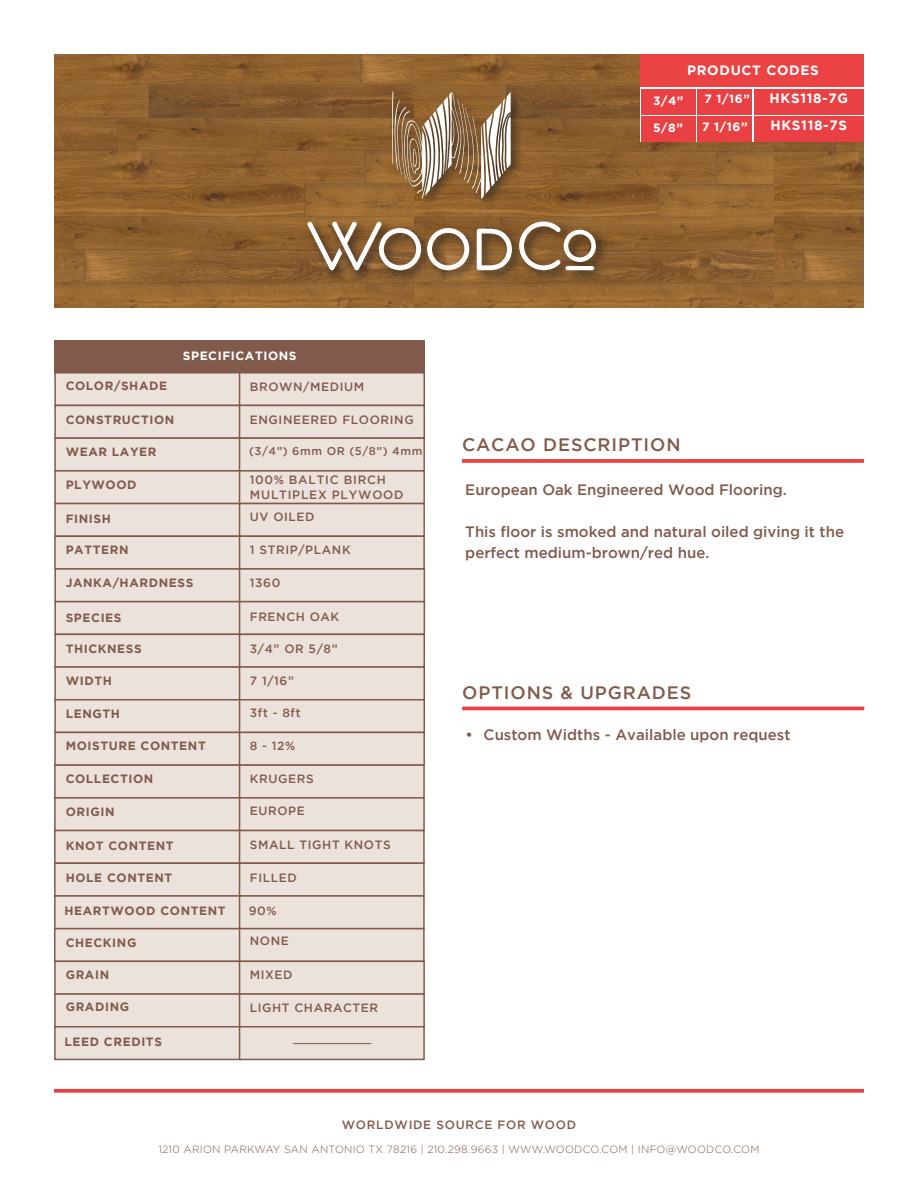
<style>
.page{position:relative;width:918px;height:1188px;background:#fff}
.page>*{position:absolute;margin:0;border:0;box-sizing:border-box;transform-origin:0 0}
.t1{font:500 18px "Gotham";letter-spacing:.05em;color:#825a4c}
.t2{font:500 15px/21px "Gotham";color:#825a4c}
.t3{font:700 13.5px "Gotham";letter-spacing:.05em;color:#fff}
.t4{font:500 12px/14.4px "Gotham";letter-spacing:.05em;color:#825a4c}
.t5{font:700 12px "Gotham";letter-spacing:.05em;color:#825a4c}
.t6{font:700 12px "Gotham";letter-spacing:.05em;color:#fff}
.t7{font:500 11.25px "Gotham";letter-spacing:.05em;color:#825a4c}
.t8{font:300 10.5px "Gotham";letter-spacing:.025em;color:#825a4c}
</style>
<div class="page">
<img style="left:54px;top:54px;width:360px;height:254px">
<img style="left:414px;top:54px;width:450px;height:254px">
<div style="left:641px;top:54px;width:223px;height:88px;background:#fff"></div>
<div style="left:754px;top:89px;width:110px;height:26px;background:#e84043"></div>
<div style="left:698px;top:89px;width:54px;height:26px;background:#e84043"></div>
<svg style="left:462px;top:459px;width:402px;height:4px;background:#e94b4e"></svg>
<div style="left:54px;top:372px;width:371px;height:34px;background:#ebe2db"></div>
<div style="left:54px;top:340px;width:371px;height:33px;background:#825a4c"></div>
<div style="left:54px;top:405px;width:371px;height:34px;background:#ebe2db;border:2px solid #825a4c"></div>
<div style="left:54px;top:437px;width:371px;height:35px;background:#ebe2db;border:2px solid #825a4c"></div>
<div style="left:54px;top:470px;width:371px;height:34px;background:#ebe2db;border:2px solid #825a4c"></div>
<div style="left:54px;top:503px;width:371px;height:34px;background:#ebe2db;border:2px solid #825a4c"></div>
<div style="left:54px;top:536px;width:371px;height:34px;background:#ebe2db;border:2px solid #825a4c"></div>
<div style="left:54px;top:568px;width:371px;height:34px;background:#ebe2db;border:2px solid #825a4c"></div>
<div style="left:54px;top:601px;width:371px;height:34px;background:#ebe2db;border:2px solid #825a4c"></div>
<div style="left:54px;top:634px;width:371px;height:34px;background:#ebe2db;border:2px solid #825a4c"></div>
<div style="left:54px;top:666px;width:371px;height:34px;background:#ebe2db;border:2px solid #825a4c"></div>
<div style="left:54px;top:699px;width:371px;height:34px;background:#ebe2db;border:2px solid #825a4c"></div>
<div style="left:54px;top:732px;width:371px;height:34px;background:#ebe2db;border:2px solid #825a4c"></div>
<div style="left:54px;top:764px;width:371px;height:35px;background:#ebe2db;border:2px solid #825a4c"></div>
<div style="left:54px;top:797px;width:371px;height:34px;background:#ebe2db;border:2px solid #825a4c"></div>
<div style="left:54px;top:830px;width:371px;height:34px;background:#ebe2db;border:2px solid #825a4c"></div>
<div style="left:54px;top:862px;width:371px;height:35px;background:#ebe2db;border:2px solid #825a4c"></div>
<div style="left:54px;top:895px;width:371px;height:34px;background:#ebe2db;border:2px solid #825a4c"></div>
<div style="left:54px;top:928px;width:371px;height:34px;background:#ebe2db;border:2px solid #825a4c"></div>
<div style="left:54px;top:961px;width:371px;height:34px;background:#ebe2db;border:2px solid #825a4c"></div>
<div style="left:54px;top:993px;width:371px;height:35px;background:#ebe2db;border:2px solid #825a4c"></div>
<div style="left:54px;top:1026px;width:371px;height:34px;background:#ebe2db;border:2px solid #825a4c"></div>
<hr style="left:239px;top:373px;width:1px;height:687px;background:#825a4c">
<hr style="left:293px;top:1043px;width:78px;height:1px;background:#825a4c">
<div style="left:304px;top:89px;width:304px;height:194px;background:#231f20;opacity:.75"></div>
<svg style="left:392px;top:91px;width:119px;height:108px;background:#a08364"></svg>
<svg style="left:307px;top:222px;width:114px;height:48px"></svg>
<svg style="left:427px;top:228px;width:42px;height:42px"></svg>
<svg style="left:477px;top:229px;width:35px;height:41px"></svg>
<svg style="left:519px;top:222px;width:77px;height:48px"></svg>
<hr style="left:565px;top:266px;width:29px;height:4px;background:#fff;border-radius:2px">
<svg style="left:54px;top:1089px;width:810px;height:4px;background:#e94f52"></svg>
<div style="left:641px;top:54px;width:223px;height:33px;background:#eb4243"></div>
<hr style="left:462px;top:707px;width:402px;height:3px;background:#e84043">
<div style="left:754px;top:116px;width:110px;height:26px;background:#e84043"></div>
<div style="left:697px;top:116px;width:55px;height:26px;background:#e84043"></div>
<div style="left:641px;top:89px;width:54px;height:26px;background:#e84043"></div>
<div style="left:641px;top:116px;width:55px;height:26px;background:#e84043"></div>
<p class="t3" style="left:687px;top:63px;width:133px">PRODUCT CODES</p>
<p class="t6" style="left:704px;top:92px;width:47px">7 1/16”</p>
<p class="t3" style="left:770px;top:91px;width:80px">HKS118-7G</p>
<p class="t6" style="left:653px;top:94px;width:32px">3/4”</p>
<p class="t6" style="left:653px;top:121px;width:31px">5/8”</p>
<p class="t6" style="left:702px;top:120px;width:47px">7 1/16”</p>
<p class="t3" style="left:771px;top:118px;width:78px">HKS118-7S</p>
<p class="t6" style="left:183px;top:349px;width:115px">SPECIFICATIONS</p>
<p class="t5" style="left:66px;top:379px;width:103px">COLOR/SHADE</p>
<p class="t5" style="left:66px;top:413px;width:110px">CONSTRUCTION</p>
<p class="t5" style="left:66px;top:445px;width:92px">WEAR LAYER</p>
<p class="t5" style="left:66px;top:478px;width:72px">PLYWOOD</p>
<p class="t5" style="left:66px;top:512px;width:47px">FINISH</p>
<p class="t5" style="left:66px;top:543px;width:64px">PATTERN</p>
<p class="t5" style="left:66px;top:576px;width:129px">JANKA/HARDNESS</p>
<p class="t5" style="left:66px;top:610px;width:57px">SPECIES</p>
<p class="t5" style="left:66px;top:642px;width:78px">THICKNESS</p>
<p class="t5" style="left:66px;top:674px;width:48px">WIDTH</p>
<p class="t5" style="left:66px;top:707px;width:56px">LENGTH</p>
<p class="t5" style="left:66px;top:739px;width:142px">MOISTURE CONTENT</p>
<p class="t5" style="left:66px;top:772px;width:89px">COLLECTION</p>
<p class="t5" style="left:66px;top:805px;width:50px">ORIGIN</p>
<p class="t5" style="left:66px;top:838px;width:110px">KNOT CONTENT</p>
<p class="t5" style="left:66px;top:871px;width:108px">HOLE CONTENT</p>
<p class="t5" style="left:64px;top:904px;width:163px">HEARTWOOD CONTENT</p>
<p class="t5" style="left:66px;top:936px;width:72px">CHECKING</p>
<p class="t5" style="left:66px;top:967px;width:45px">GRAIN</p>
<p class="t5" style="left:66px;top:1000px;width:65px">GRADING</p>
<p class="t5" style="left:64px;top:1034px;width:99px">LEED CREDITS</p>
<p class="t4" style="left:250px;top:379px;width:116px">BROWN/MEDIUM</p>
<p class="t4" style="left:250px;top:412px;width:165px">ENGINEERED FLOORING</p>
<p class="t7" style="left:249px;top:444px;width:175px">(3/4”) 6mm OR (5/8”) 4mm</p>
<p class="t4" style="left:250px;top:473px;width:155px">100% BALTIC BIRCH<br>MULTIPLEX PLYWOOD</p>
<p class="t4" style="left:250px;top:509px;width:66px">UV OILED</p>
<p class="t4" style="left:250px;top:542px;width:102px">1 STRIP/PLANK</p>
<p class="t4" style="left:250px;top:575px;width:32px">1360</p>
<p class="t4" style="left:250px;top:610px;width:91px">FRENCH OAK</p>
<p class="t4" style="left:250px;top:641px;width:89px">3/4” OR 5/8”</p>
<p class="t4" style="left:250px;top:673px;width:46px">7 1/16”</p>
<p class="t4" style="left:250px;top:706px;width:52px">3ft - 8ft</p>
<p class="t4" style="left:250px;top:738px;width:47px">8 - 12%</p>
<p class="t4" style="left:250px;top:771px;width:65px">KRUGERS</p>
<p class="t4" style="left:250px;top:803px;width:57px">EUROPE</p>
<p class="t4" style="left:250px;top:838px;width:142px">SMALL TIGHT KNOTS</p>
<p class="t4" style="left:250px;top:870px;width:48px">FILLED</p>
<p class="t4" style="left:249px;top:903px;width:29px">90%</p>
<p class="t4" style="left:250px;top:933px;width:40px">NONE</p>
<p class="t4" style="left:250px;top:967px;width:44px">MIXED</p>
<p class="t4" style="left:250px;top:1000px;width:130px">LIGHT CHARACTER</p>
<p class="t1" style="left:462px;top:435px;width:220px">CACAO DESCRIPTION</p>
<p class="t2" style="left:465px;top:479px;width:323px">European Oak Engineered Wood Flooring.</p>
<p class="t2" style="left:465px;top:521px;width:380px">This floor is smoked and natural oiled giving it the perfect medium-brown/red hue.</p>
<p class="t1" style="left:462px;top:682px;width:231px">OPTIONS &amp; UPGRADES</p>
<p class="t2" style="left:466px;top:724px;width:326px">• Custom Widths - Available upon request</p>
<p class="t4" style="left:342px;top:1117px;width:236px">WORLDWIDE SOURCE FOR WOOD</p>
<p class="t8" style="left:158px;top:1143px;width:603px">1210 ARION PARKWAY SAN ANTONIO TX 78216 | 210.298.9663 | WWW.WOODCO.COM | INFO@WOODCO.COM</p>
</div>
